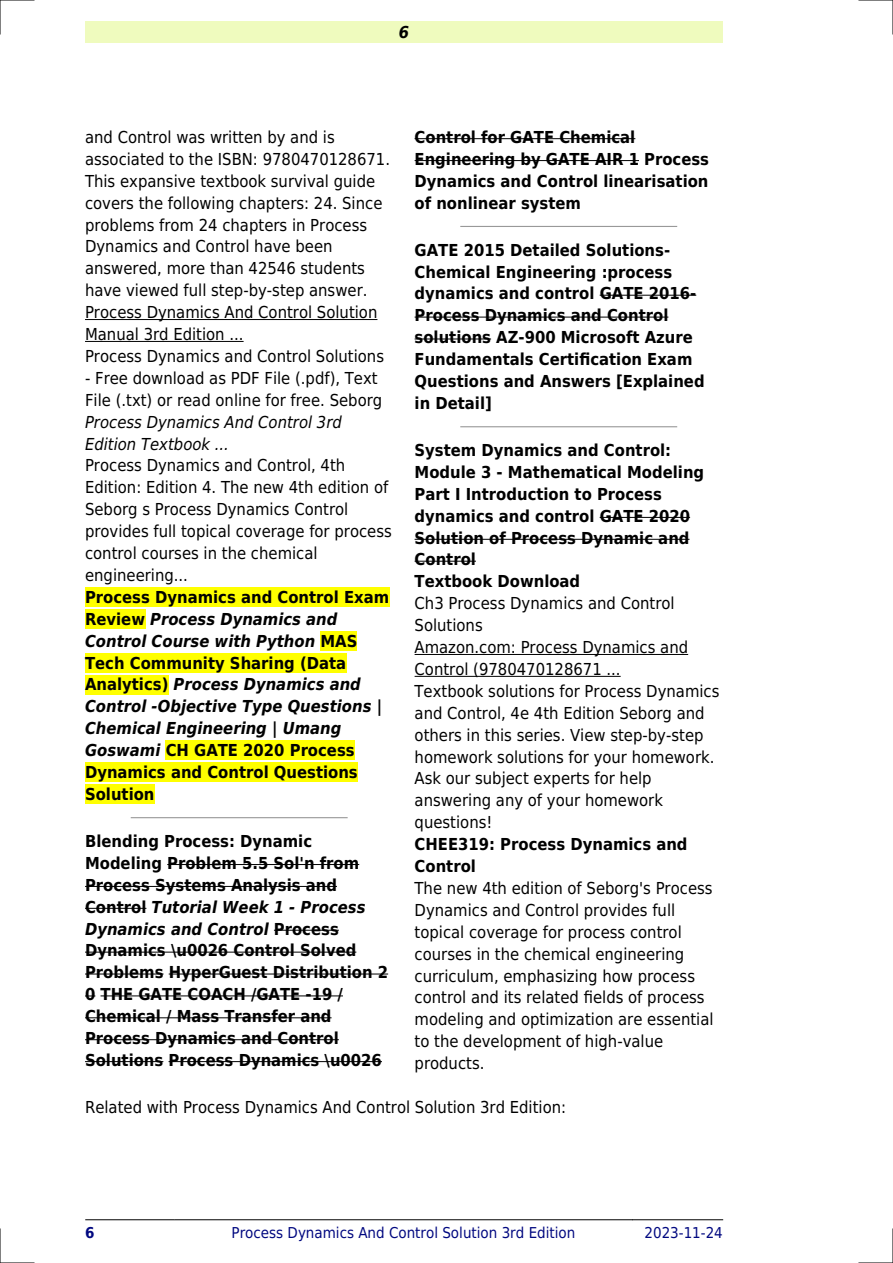
<style>
.page{position:relative;width:893px;height:1263px;background:#fff}
.page>*{position:absolute;margin:0;border:0;box-sizing:border-box;transform-origin:0 0}
.t1{font:16.5px/21.9px "DejaVu Sans Condensed";color:#000}
.t2{font:700 16.5px/21.9px "DejaVu Sans Condensed";color:#000}
.t3{font:italic 16.5px/21.9px "DejaVu Sans Condensed";color:#000}
.t4{font:italic 700 16.5px "DejaVu Sans Condensed";color:#000}
.t5{font:15px "DejaVu Sans Condensed";color:#000880}
.t6{font:700 15px "DejaVu Sans Condensed";color:#000880}
.s1{font-style:italic}
</style>
<div class="page">
<div style="left:85px;top:21px;width:638px;height:22px;background:#effbbe"></div>
<hr style="left:85px;top:1219px;width:89px;height:1px;background:#000">
<hr style="left:175px;top:1219px;width:457px;height:1px;background:#000">
<hr style="left:633px;top:1219px;width:90px;height:1px;background:#000">
<hr style="left:85px;top:319px;width:292px;height:1px;background:#000">
<hr style="left:85px;top:341px;width:159px;height:1px;background:#000">
<div style="left:85px;top:587px;width:304px;height:20px;background:#ff0"></div>
<div style="left:85px;top:609px;width:60px;height:20px;background:#ff0"></div>
<div style="left:320px;top:631px;width:37px;height:19px;background:#ff0"></div>
<div style="left:85px;top:653px;width:261px;height:19px;background:#ff0"></div>
<div style="left:85px;top:675px;width:83px;height:19px;background:#ff0"></div>
<div style="left:166px;top:741px;width:189px;height:19px;background:#ff0"></div>
<div style="left:85px;top:763px;width:273px;height:19px;background:#ff0"></div>
<div style="left:85px;top:784px;width:70px;height:20px;background:#ff0"></div>
<hr style="left:131px;top:817px;width:216px;height:1px;background:#999">
<hr style="left:167px;top:864px;width:192px;height:1px;background:#000">
<hr style="left:85px;top:886px;width:252px;height:1px;background:#000">
<hr style="left:85px;top:908px;width:61px;height:1px;background:#000">
<hr style="left:274px;top:930px;width:65px;height:1px;background:#000">
<hr style="left:85px;top:952px;width:271px;height:1px;background:#000">
<hr style="left:85px;top:973px;width:79px;height:1px;background:#000">
<hr style="left:169px;top:973px;width:219px;height:1px;background:#000">
<hr style="left:101px;top:995px;width:242px;height:1px;background:#000">
<hr style="left:85px;top:1017px;width:247px;height:1px;background:#000">
<hr style="left:85px;top:1039px;width:254px;height:1px;background:#000">
<hr style="left:85px;top:1061px;width:78px;height:1px;background:#000">
<hr style="left:169px;top:1061px;width:213px;height:1px;background:#000">
<hr style="left:415px;top:138px;width:220px;height:1px;background:#000">
<hr style="left:415px;top:160px;width:224px;height:1px;background:#000">
<hr style="left:461px;top:226px;width:216px;height:1px;background:#999">
<hr style="left:600px;top:295px;width:96px;height:1px;background:#000">
<hr style="left:415px;top:317px;width:253px;height:1px;background:#000">
<hr style="left:415px;top:339px;width:76px;height:1px;background:#000">
<hr style="left:461px;top:426px;width:216px;height:1px;background:#999">
<hr style="left:600px;top:517px;width:90px;height:1px;background:#000">
<hr style="left:415px;top:539px;width:274px;height:1px;background:#000">
<hr style="left:415px;top:561px;width:61px;height:1px;background:#000">
<hr style="left:415px;top:654px;width:273px;height:1px;background:#000">
<hr style="left:415px;top:676px;width:206px;height:1px;background:#000">
<hr style="left:0;top:0;width:34px;height:1px;background:#000">
<hr style="left:859px;top:0;width:34px;height:1px;background:#000">
<hr style="left:0;top:1262px;width:34px;height:1px;background:#000">
<hr style="left:859px;top:1262px;width:34px;height:1px;background:#000">
<hr style="left:0;top:0;width:1px;height:34px;background:#000">
<hr style="left:0;top:1229px;width:1px;height:34px;background:#000">
<hr style="left:892px;top:0;width:1px;height:34px;background:#000">
<hr style="left:892px;top:1229px;width:1px;height:34px;background:#000">
<p class="t4" style="left:399px;top:23px;width:12px">6</p>
<p class="t1" style="left:85px;top:126px;width:307px">and Control was written by and is associated to the ISBN: 9780470128671.<br>This expansive textbook survival guide covers the following chapters: 24. Since problems from 24 chapters in Process Dynamics and Control have been answered, more than 42546 students have viewed full step-by-step answer.<br>Process Dynamics And Control Solution Manual 3rd Edition ...<br>Process Dynamics and Control Solutions</p>
<p class="t1" style="left:85px;top:367px;width:299px">- Free download as PDF File (.pdf), Text<br>File (.txt) or read online for free. Seborg</p>
<p class="t3" style="left:85px;top:411px;width:258px">Process Dynamics And Control 3rd<br>Edition Textbook ...</p>
<p class="t1" style="left:85px;top:455px;width:308px">Process Dynamics and Control, 4th Edition: Edition 4. The new 4th edition of Seborg s Process Dynamics Control provides full topical coverage for process control courses in the chemical engineering...</p>
<p class="t2" style="left:85px;top:586px;width:306px">Process Dynamics and Control Exam<br>Review <span class="s1">Process Dynamics and<br>Control Course with Python</span> MAS<br>Tech Community Sharing (Data<br>Analytics) <span class="s1">Process Dynamics and<br>Control -Objective Type Questions |<br>Chemical Engineering | Umang<br>Goswami</span> CH GATE 2020 Process<br>Dynamics and Control Questions<br>Solution</p>
<p class="t2" style="left:85px;top:830px;width:305px">Blending Process: Dynamic<br>Modeling Problem 5.5 Sol'n from<br>Process Systems Analysis and<br>Control <span class="s1">Tutorial Week 1 - Process<br>Dynamics and Control</span> Process<br>Dynamics \u0026 Control Solved<br>Problems HyperGuest Distribution 2<br>0 THE GATE COACH /GATE -19 /<br>Chemical / Mass Transfer and<br>Process Dynamics and Control<br>Solutions Process Dynamics \u0026</p>
<p class="t2" style="left:415px;top:126px;width:296px">Control for GATE Chemical<br>Engineering by GATE AIR 1 Process<br>Dynamics and Control linearisation of nonlinear system</p>
<p class="t2" style="left:415px;top:239px;width:292px">GATE 2015 Detailed Solutions-<br>Chemical Engineering :process dynamics and control GATE 2016-<br>Process Dynamics and Control solutions AZ-900 Microsoft Azure<br>Fundamentals Certification Exam<br>Questions and Answers [Explained in Detail]</p>
<p class="t2" style="left:415px;top:439px;width:291px">System Dynamics and Control:<br>Module 3 - Mathematical Modeling<br>Part I Introduction to Process dynamics and control GATE 2020<br>Solution of Process Dynamic and<br>Control<br>Textbook Download</p>
<p class="t1" style="left:415px;top:593px;width:306px">Ch3 Process Dynamics and Control<br>Solutions<br>Amazon.com: Process Dynamics and<br>Control (9780470128671 ...<br>Textbook solutions for Process Dynamics and Control, 4e 4th Edition Seborg and others in this series. View step-by-step homework solutions for your homework.<br>Ask our subject experts for help answering any of your homework questions!</p>
<p class="t2" style="left:415px;top:833px;width:274px">CHEE319: Process Dynamics and<br>Control</p>
<p class="t1" style="left:415px;top:877px;width:300px">The new 4th edition of Seborg's Process Dynamics and Control provides full topical coverage for process control courses in the chemical engineering curriculum, emphasizing how process control and its related fields of process modeling and optimization are essential to the development of high-value products.</p>
<p class="t1" style="left:85px;top:1096px;width:483px">Related with Process Dynamics And Control Solution 3rd Edition:</p>
<p class="t6" style="left:85px;top:1224px;width:11px">6</p>
<p class="t5" style="left:232px;top:1224px;width:345px">Process Dynamics And Control Solution 3rd Edition</p>
<p class="t5" style="left:644px;top:1224px;width:80px">2023-11-24</p>
</div>
